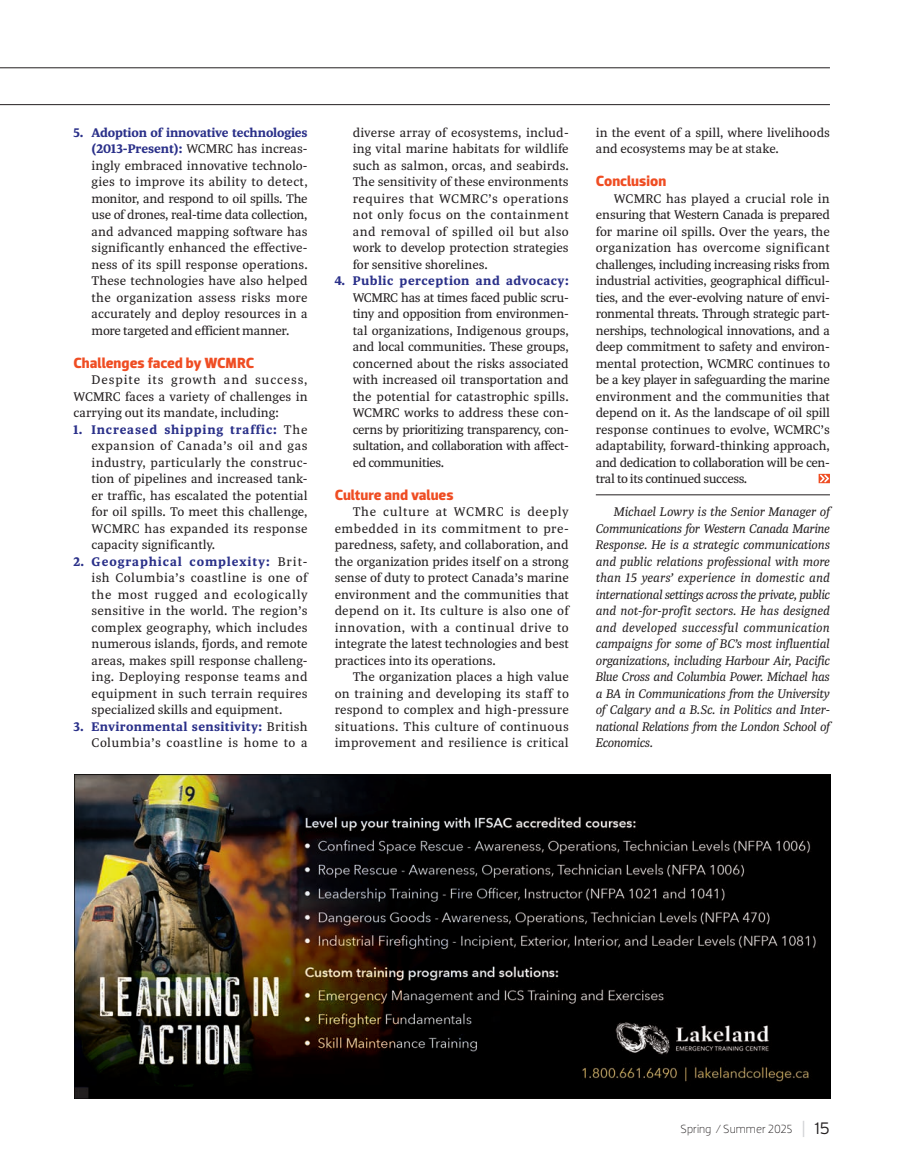
<style>
.page{position:relative;width:905px;height:1175px;background:#fff}
.page>*{position:absolute;margin:0;border:0;box-sizing:border-box;transform-origin:0 0}
.Subhead{font:700 15px "Dobra";color:#ef4d23}
.t1{font:13.5px/16.5px "Tasman";letter-spacing:-.005em;color:#231f20;text-align:justify}
.t2{font:italic 13.5px/16.5px "Tasman";letter-spacing:-.03em;color:#231f20;text-align:justify}
.t3{font:13.5px/16.5px "Tasman";letter-spacing:.04em;color:#231f20;text-align:right}
.t4{font:300 12px "Dobra";color:#231f20}
.s1{font-weight:700;color:#2a3089}
.s2{font-family:"Interstate";font-size:16.5px;color:#d1d2d4}
.s3{font-family:"Interstate";font-size:16.5px}
</style>
<div class="page">
<hr style="left:596px;top:494px;width:234px;height:1px;background:#231f20">
<svg style="left:818px;top:474px;width:12px;height:9px"></svg>
<img style="left:74px;top:774px;width:756px;height:324px">
<hr style="left:0;top:68px;width:830px;height:1px;background:#231f20">
<hr style="left:0;top:104px;width:830px;height:1px;background:#231f20">
<p class="t1" style="left:92px;top:124px;width:218px;text-indent:-18px"><span class="s1">5. Adoption of innovative technologies (2013-Present):</span> WCMRC has increas&shy;ingly embraced innovative technolo&shy;gies to improve its ability to detect, monitor, and respond to oil spills. The use of drones, real-time data collection, and advanced mapping software has significantly enhanced the effective&shy;ness of its spill response operations.<br>These technologies have also helped the organization assess risks more accurately and deploy resources in a more targeted and efficient manner.</p>
<p class="Subhead" style="left:74px;top:354px;width:182px">Challenges faced by WCMRC</p>
<p class="t1" style="left:74px;top:371px;width:236px;text-indent:18px">Despite its growth and success, WCMRC faces a variety of challenges in carrying out its mandate, including:</p>
<p class="t1" style="left:91px;top:421px;width:218px;text-indent:-18px"><span class="s1">1. Increased shipping traffic:</span> The expansion of Canada’s oil and gas industry, particularly the construc&shy;tion of pipelines and increased tank&shy;er traffic, has escalated the potential for oil spills. To meet this challenge, WCMRC has expanded its response capacity significantly.</p>
<p class="t1" style="left:92px;top:553px;width:218px;text-indent:-18px"><span class="s1">2. Geographical complexity:</span> Brit&shy;ish Columbia’s coastline is one of the most rugged and ecologically sensitive in the world. The region’s complex geography, which includes numerous islands, fjords, and remote areas, makes spill response challeng&shy;ing. Deploying response teams and equipment in such terrain requires specialized skills and equipment.</p>
<p class="t3" style="left:74px;top:718px;width:235px"><span class="s1">3. Environmental sensitivity:</span> British<br>Columbia’s coastline is home to a</p>
<p class="t1" style="left:352px;top:124px;width:218px">diverse array of ecosystems, includ&shy;ing vital marine habitats for wildlife such as salmon, orcas, and seabirds.<br>The sensitivity of these environments requires that WCMRC’s operations not only focus on the containment and removal of spilled oil but also work to develop protection strategies for sensitive shorelines.</p>
<p class="t1" style="left:352px;top:272px;width:218px;text-indent:-18px"><span class="s1">4. Public perception and advocacy:<br></span>WCMRC has at times faced public scru&shy;tiny and opposition from environmen&shy;tal organizations, Indigenous groups, and local communities. These groups, concerned about the risks associated with increased oil transportation and the potential for catastrophic spills.<br>WCMRC works to address these con&shy;cerns by prioritizing transparency, con&shy;sultation, and collaboration with affect&shy;ed communities.</p>
<p class="Subhead" style="left:334px;top:486px;width:121px">Culture and values</p>
<p class="t1" style="left:335px;top:503px;width:236px;text-indent:18px">The culture at WCMRC is deeply embedded in its commitment to pre&shy;paredness, safety, and collaboration, and the organization prides itself on a strong sense of duty to protect Canada’s marine environment and the communities that depend on it. Its culture is also one of innovation, with a continual drive to integrate the latest technologies and best practices into its operations.</p>
<p class="t1" style="left:335px;top:668px;width:236px;text-indent:18px">The organization places a high value on training and developing its staff to respond to complex and high-pressure situations. This culture of continuous improvement and resilience is critical</p>
<p class="t1" style="left:596px;top:124px;width:235px">in the event of a spill, where livelihoods and ecosystems may be at stake.</p>
<p class="Subhead" style="left:596px;top:172px;width:72px">Conclusion</p>
<p class="t1" style="left:596px;top:190px;width:236px;text-indent:18px">WCMRC has played a crucial role in ensuring that Western Canada is prepared for marine oil spills. Over the years, the organization has overcome significant challenges, including increasing risks from industrial activities, geographical difficul&shy;ties, and the ever-evolving nature of envi&shy;ronmental threats. Through strategic part&shy;nerships, technological innovations, and a deep commitment to safety and environ&shy;mental protection, WCMRC continues to be a key player in safeguarding the marine environment and the communities that depend on it. As the landscape of oil spill response continues to evolve, WCMRC’s adaptability, forward-thinking approach, and dedication to collaboration will be cen&shy;tral to its continued success.</p>
<p class="t2" style="left:596px;top:503px;width:236px;text-indent:18px">Michael Lowry is the Senior Manager of Communications for Western Canada Marine Response. He is a strategic communications and public relations professional with more than 15 years’ experience in domestic and international settings across the private, public and not-for-profit sectors. He has designed and developed successful communication campaigns for some of BC’s most influential organizations, including Harbour Air, Pacific Blue Cross and Columbia Power. Michael has a BA in Communications from the University of Calgary and a B.Sc. in Politics and Inter&shy;national Relations from the London School of Economics.</p>
<p class="t4" style="left:680px;top:1121px;width:151px">Spring / Summer 2025 <span class="s2">|</span> <span class="s3">15</span></p>
</div>
